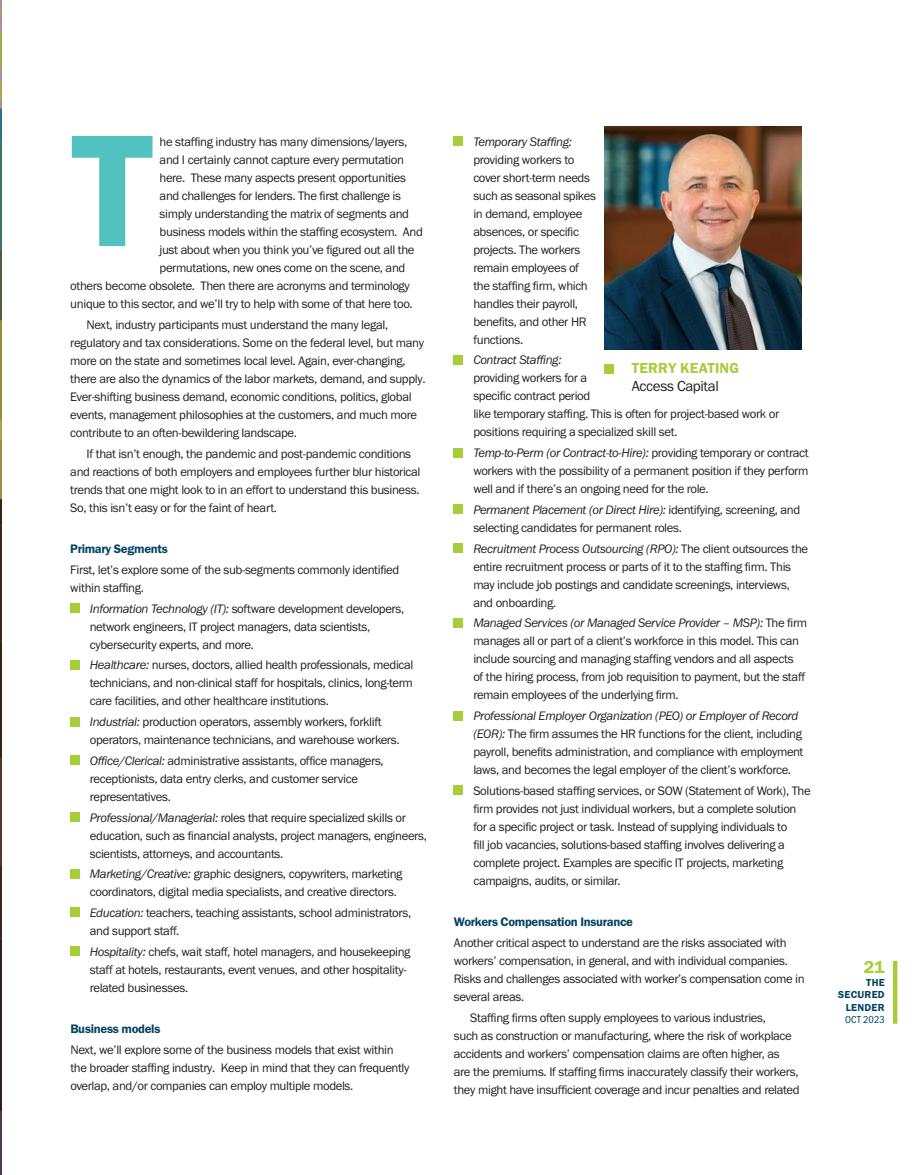
<style>
.page{position:relative;width:918px;height:1175px;background:#fff}
.page>*{position:absolute;margin:0;border:0;box-sizing:border-box;transform-origin:0 0}
.t1{font:600 165px "Franklin Gothic FS";color:#52c2c0}
.t2{font:600 18px "Franklin Gothic FS";color:#a6ce39}
.t3{font:15px "Franklin Gothic FS";letter-spacing:-.025em;color:#231f20}
.t4{font:600 15px "Franklin Gothic FS";letter-spacing:.015em;color:#a6ce39}
.t5{font:12.75px/18px "Franklin Gothic FS";letter-spacing:-.03em;color:#231f20}
.t6{font:600 12.75px "Franklin Gothic FS";letter-spacing:-.025em;color:#004462}
.t7{font:italic 12.75px "Franklin Gothic FS";letter-spacing:-.03em;color:#231f20}
.t8{font:600 10.5px/12.6px "Franklin Gothic FS";letter-spacing:.025em;color:#004462;text-align:right}
.t9{font:condensed 10.5px "Franklin Gothic FS";letter-spacing:.01em;color:#004462}
.s1{font-style:italic}
</style>
<div class="page">
<hr style="left:893px;top:960px;width:4px;height:63px;background:#a6ce39">
<svg style="left:0;top:0;width:2px;height:1174px;background:#555037"></svg>
<div style="left:454px;top:136px;width:9px;height:10px;background:#a6ce39"></div>
<div style="left:454px;top:355px;width:9px;height:9px;background:#a6ce39"></div>
<div style="left:454px;top:448px;width:9px;height:9px;background:#a6ce39"></div>
<div style="left:454px;top:505px;width:9px;height:9px;background:#a6ce39"></div>
<div style="left:454px;top:543px;width:9px;height:9px;background:#a6ce39"></div>
<div style="left:454px;top:618px;width:9px;height:9px;background:#a6ce39"></div>
<div style="left:454px;top:711px;width:9px;height:9px;background:#a6ce39"></div>
<div style="left:454px;top:785px;width:9px;height:9px;background:#a6ce39"></div>
<div style="left:70px;top:603px;width:9px;height:9px;background:#a6ce39"></div>
<div style="left:70px;top:660px;width:9px;height:9px;background:#a6ce39"></div>
<div style="left:70px;top:717px;width:9px;height:9px;background:#a6ce39"></div>
<div style="left:70px;top:755px;width:9px;height:10px;background:#a6ce39"></div>
<div style="left:70px;top:812px;width:9px;height:9px;background:#a6ce39"></div>
<div style="left:70px;top:869px;width:9px;height:9px;background:#a6ce39"></div>
<div style="left:70px;top:908px;width:9px;height:9px;background:#a6ce39"></div>
<div style="left:70px;top:946px;width:9px;height:9px;background:#a6ce39"></div>
<div style="left:605px;top:364px;width:9px;height:9px;background:#a6ce39"></div>
<img style="left:605px;top:126px;width:197px;height:224px">
<h1 class="t1" style="left:72px;top:99px;width:82px">T</h1>
<p class="t5" style="left:160px;top:133px;width:249px">he staffing industry has many dimensions/layers,</p>
<p class="t5" style="left:160px;top:151px;width:246px">and I certainly cannot capture every permutation</p>
<p class="t5" style="left:160px;top:169px;width:248px">here. These many aspects present opportunities</p>
<p class="t5" style="left:160px;top:187px;width:243px">and challenges for lenders. The first challenge is</p>
<p class="t5" style="left:160px;top:205px;width:251px">simply understanding the matrix of segments and</p>
<p class="t5" style="left:160px;top:223px;width:265px">business models within the staffing ecosystem. And</p>
<p class="t5" style="left:160px;top:241px;width:256px">just about when you think you’ve figured out all the</p>
<p class="t5" style="left:160px;top:259px;width:247px">permutations, new ones come on the scene, and</p>
<p class="t5" style="left:70px;top:277px;width:341px">others become obsolete. Then there are acronyms and terminology</p>
<p class="t5" style="left:70px;top:295px;width:344px">unique to this sector, and we’ll try to help with some of that here too.</p>
<p class="t5" style="left:70px;top:316px;width:357px;text-indent:16px">Next, industry participants must understand the many legal, regulatory and tax considerations. Some on the federal level, but many more on the state and sometimes local level. Again, ever-changing, there are also the dynamics of the labor markets, demand, and supply.<br>Ever-shifting business demand, economic conditions, politics, global events, management philosophies at the customers, and much more contribute to an often-bewildering landscape.</p>
<p class="t5" style="left:70px;top:445px;width:352px;text-indent:16px">If that isn’t enough, the pandemic and post-pandemic conditions and reactions of both employers and employees further blur historical trends that one might look to in an effort to understand this business.<br>So, this isn’t easy or for the faint of heart.</p>
<p class="t6" style="left:70px;top:542px;width:99px">Primary Segments</p>
<p class="t5" style="left:70px;top:561px;width:330px">First, let’s explore some of the sub-segments commonly identified within staffing.</p>
<p class="t5" style="left:90px;top:599px;width:316px"><span class="s1">Information Technology (IT):</span> software development developers, network engineers, IT project managers, data scientists, cybersecurity experts, and more.</p>
<p class="t5" style="left:90px;top:656px;width:325px;text-align:justify"><span class="s1">Healthcare:</span> nurses, doctors, allied health professionals, medical technicians, and non-clinical staff for hospitals, clinics, long-term care facilities, and other healthcare institutions.</p>
<p class="t5" style="left:90px;top:713px;width:311px"><span class="s1">Industrial:</span> production operators, assembly workers, forklift operators, maintenance technicians, and warehouse workers.</p>
<p class="t5" style="left:90px;top:751px;width:296px"><span class="s1">Office/Clerical:</span> administrative assistants, office managers, receptionists, data entry clerks, and customer service representatives.</p>
<p class="t5" style="left:90px;top:808px;width:339px"><span class="s1">Professional/Managerial:</span> roles that require specialized skills or education, such as financial analysts, project managers, engineers, scientists, attorneys, and accountants.</p>
<p class="t5" style="left:90px;top:865px;width:314px"><span class="s1">Marketing/Creative:</span> graphic designers, copywriters, marketing coordinators, digital media specialists, and creative directors.</p>
<p class="t5" style="left:90px;top:904px;width:323px"><span class="s1">Education:</span> teachers, teaching assistants, school administrators, and support staff.</p>
<p class="t5" style="left:90px;top:942px;width:322px"><span class="s1">Hospitality:</span> chefs, wait staff, hotel managers, and housekeeping staff at hotels, restaurants, event venues, and other hospitality&shy;related businesses.</p>
<p class="t6" style="left:70px;top:1021px;width:92px">Business models</p>
<p class="t5" style="left:70px;top:1040px;width:341px">Next, we’ll explore some of the business models that exist within the broader staffing industry. Keep in mind that they can frequently overlap, and/or companies can employ multiple models.</p>
<p class="t7" style="left:473px;top:134px;width:100px">Temporary Staffing:</p>
<p class="t5" style="left:473px;top:150px;width:124px">providing workers to cover short-term needs such as seasonal spikes in demand, employee absences, or specific projects. The workers remain employees of the staffing firm, which handles their payroll, benefits, and other HR functions.</p>
<p class="t7" style="left:473px;top:353px;width:90px">Contract Staffing:</p>
<p class="t5" style="left:473px;top:369px;width:307px">providing workers for a<br>specific contract period<br>like temporary staffing. This is often for project-based work or positions requiring a specialized skill set.</p>
<p class="t5" style="left:473px;top:444px;width:337px;text-align:justify"><span class="s1">Temp-to-Perm (or Contract-to-Hire):</span> providing temporary or contract workers with the possibility of a permanent position if they perform well and if there’s an ongoing need for the role.</p>
<p class="t5" style="left:473px;top:501px;width:328px"><span class="s1">Permanent Placement (or Direct Hire):</span> identifying, screening, and selecting candidates for permanent roles.</p>
<p class="t5" style="left:473px;top:539px;width:336px"><span class="s1">Recruitment Process Outsourcing (RPO):</span> The client outsources the entire recruitment process or parts of it to the staffing firm. This may include job postings and candidate screenings, interviews, and onboarding.</p>
<p class="t5" style="left:473px;top:614px;width:335px"><span class="s1">Managed Services (or Managed Service Provider – MSP):</span> The firm manages all or part of a client’s workforce in this model. This can include sourcing and managing staffing vendors and all aspects<br>of the hiring process, from job requisition to payment, but the staff remain employees of the underlying firm.</p>
<p class="t5" style="left:473px;top:707px;width:332px"><span class="s1">Professional Employer Organization (PEO) or Employer of Record (EOR):</span> The firm assumes the HR functions for the client, including payroll, benefits administration, and compliance with employment laws, and becomes the legal employer of the client’s workforce.</p>
<p class="t5" style="left:473px;top:781px;width:339px">Solutions-based staffing services, or SOW (Statement of Work), The firm provides not just individual workers, but a complete solution for a specific project or task. Instead of supplying individuals to<br>fill job vacancies, solutions-based staffing involves delivering a complete project. Examples are specific IT projects, marketing campaigns, audits, or similar.</p>
<p class="t6" style="left:454px;top:914px;width:181px">Workers Compensation Insurance</p>
<p class="t5" style="left:454px;top:934px;width:352px">Another critical aspect to understand are the risks associated with workers’ compensation, in general, and with individual companies.<br>Risks and challenges associated with worker’s compensation come in several areas.</p>
<p class="t5" style="left:454px;top:1008px;width:347px;text-indent:16px">Staffing firms often supply employees to various industries,<br>such as construction or manufacturing, where the risk of workplace accidents and workers’ compensation claims are often higher, as are the premiums. If staffing firms inaccurately classify their workers, they might have insufficient coverage and incur penalties and related</p>
<p class="t4" style="left:632px;top:360px;width:109px">TERRY KEATING</p>
<p class="t3" style="left:632px;top:378px;width:88px">Access Capital</p>
<h2 class="t2" style="left:864px;top:957px;width:23px">21</h2>
<p class="t8" style="left:838px;top:976px;width:48px">THE<br>SECURED<br>LENDER</p>
<p class="t9" style="left:845px;top:1014px;width:41px">OCT 2023</p>
</div>
